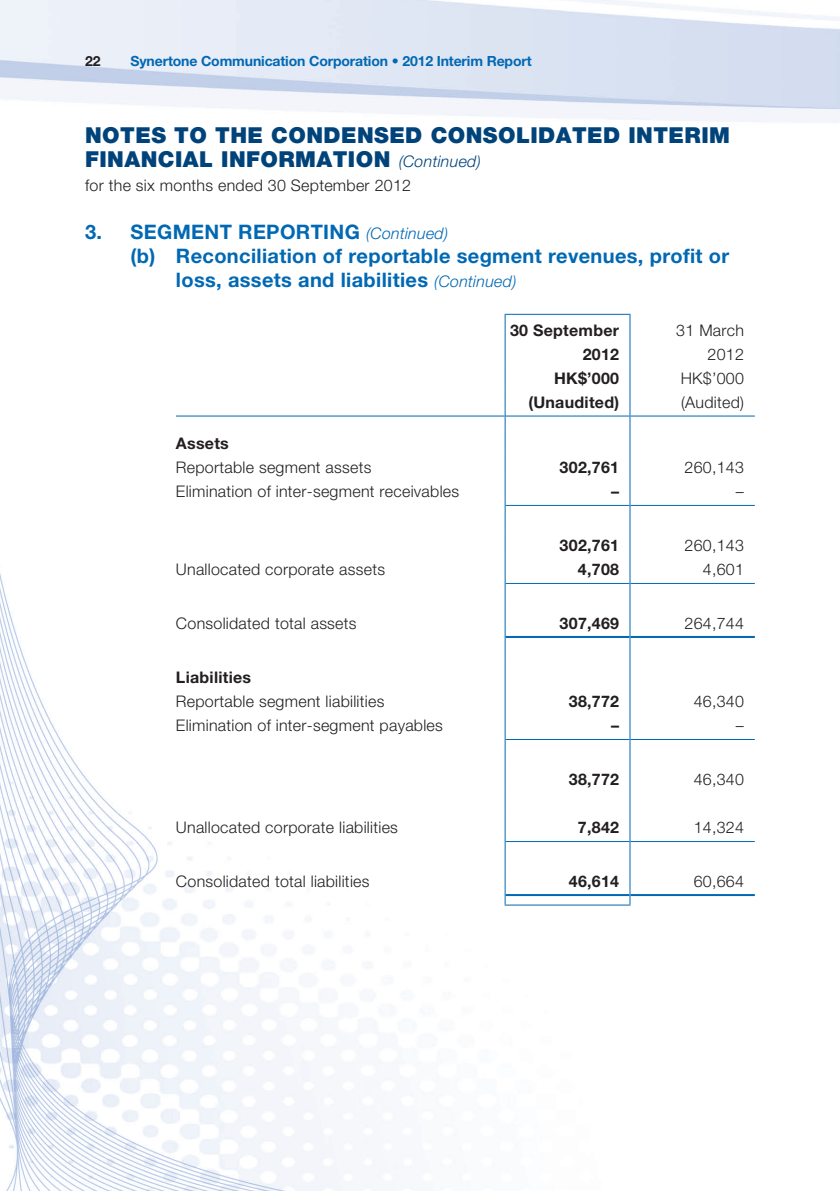
<style>
.page{position:relative;width:840px;height:1191px;background:#fff}
.page>*{position:absolute;margin:0;border:0;box-sizing:border-box;transform-origin:0 0}
.t1{font:900 22px/24px "Helvetica Neue LT Std";letter-spacing:.02em;color:#00437a}
.t2{font:700 20px "Helvetica Neue LT Std";letter-spacing:.015em;color:#0168b3}
.t3{font:300 16px/24px "Helvetica Neue LT Std";letter-spacing:.015em;color:#231f20;text-align:right}
.t4{font:700 16px/24px "Helvetica Neue LT Std";letter-spacing:.015em;color:#231f20;text-align:right}
.t5{font:700 14px "Helvetica Neue LT Std";letter-spacing:-.01em;color:#0168b3}
.t6{font:700 14px "Helvetica Neue LT Std";color:#231f20}
.s1{font-family:"Univers LT Std";font-weight:300}
.s2{font-weight:300;font-style:italic;font-size:16px}
</style>
<div class="page">
<img style="left:0;top:0;width:839px;height:1191px">
<hr style="left:504px;top:314px;width:126px;height:1px;background:#0168b3">
<hr style="left:504px;top:904px;width:126px;height:1px;background:#0168b3">
<hr style="left:504px;top:315px;width:1px;height:48px;background:#0168b3">
<svg style="left:504px;top:363px;width:1px;height:541px"></svg>
<hr style="left:629px;top:315px;width:1px;height:48px;background:#0168b3">
<svg style="left:629px;top:363px;width:1px;height:541px"></svg>
<hr style="left:176px;top:415px;width:328px;height:1px;background:#0168b3">
<hr style="left:505px;top:415px;width:124px;height:1px;background:#0168b3">
<hr style="left:630px;top:415px;width:124px;height:1px;background:#0168b3">
<hr style="left:505px;top:505px;width:124px;height:1px;background:#0168b3">
<hr style="left:630px;top:505px;width:124px;height:1px;background:#0168b3">
<hr style="left:505px;top:583px;width:124px;height:1px;background:#0168b3">
<hr style="left:630px;top:583px;width:124px;height:1px;background:#0168b3">
<hr style="left:505px;top:636px;width:124px;height:2px;background:#0168b3">
<hr style="left:630px;top:636px;width:124px;height:2px;background:#0168b3">
<hr style="left:505px;top:739px;width:124px;height:1px;background:#0168b3">
<hr style="left:630px;top:739px;width:124px;height:1px;background:#0168b3">
<hr style="left:505px;top:841px;width:124px;height:1px;background:#0168b3">
<hr style="left:630px;top:841px;width:124px;height:1px;background:#0168b3">
<hr style="left:505px;top:894px;width:124px;height:2px;background:#0168b3">
<hr style="left:630px;top:894px;width:124px;height:2px;background:#0168b3">
<p class="t6" style="left:85px;top:53px;width:17px">22</p>
<p class="t5" style="left:130px;top:53px;width:402px">Synertone Communication Corporation <span class="s1">•</span> 2012 Interim Report</p>
<h1 class="t1" style="left:85px;top:123px;width:646px">NOTES TO THE CONDENSED CONSOLIDATED INTERIM<br>FINANCIAL INFORMATION <span class="s2">(Continued)</span></h1>
<p class="t3" style="left:85px;top:173px;width:327px">for the six months ended 30 September 2012</p>
<p class="t2" style="left:85px;top:219px;width:364px">3. SEGMENT REPORTING <span class="s2">(Continued)</span></p>
<p class="t2" style="left:130px;top:243px;width:600px">(b) Reconciliation of reportable segment revenues, profit or</p>
<p class="t2" style="left:176px;top:267px;width:342px">loss, assets and liabilities <span class="s2">(Continued)</span></p>
<p class="t4" style="left:509px;top:318px;width:111px">30 September<br>2012</p>
<p class="t3" style="left:676px;top:318px;width:69px">31 March<br>2012</p>
<p class="t4" style="left:553px;top:366px;width:67px">HK$’000</p>
<p class="t3" style="left:680px;top:366px;width:65px">HK$’000</p>
<p class="t4" style="left:528px;top:390px;width:92px">(Unaudited)</p>
<p class="t3" style="left:680px;top:390px;width:64px">(Audited)</p>
<p class="t4" style="left:176px;top:431px;width:54px">Assets</p>
<p class="t3" style="left:176px;top:455px;width:197px">Reportable segment assets</p>
<p class="t4" style="left:559px;top:455px;width:61px">302,761</p>
<p class="t3" style="left:684px;top:455px;width:61px">260,143</p>
<p class="t3" style="left:176px;top:479px;width:284px">Elimination of inter-segment receivables</p>
<p class="t4" style="left:610px;top:479px;width:9px">–</p>
<p class="t3" style="left:735px;top:479px;width:9px">–</p>
<p class="t4" style="left:559px;top:533px;width:61px">302,761</p>
<p class="t3" style="left:684px;top:533px;width:61px">260,143</p>
<p class="t3" style="left:176px;top:557px;width:210px">Unallocated corporate assets</p>
<p class="t4" style="left:577px;top:557px;width:43px">4,708</p>
<p class="t3" style="left:702px;top:557px;width:43px">4,601</p>
<p class="t3" style="left:176px;top:611px;width:182px">Consolidated total assets</p>
<p class="t4" style="left:559px;top:611px;width:61px">307,469</p>
<p class="t3" style="left:684px;top:611px;width:61px">264,744</p>
<p class="t4" style="left:176px;top:665px;width:77px">Liabilities</p>
<p class="t3" style="left:176px;top:689px;width:210px">Reportable segment liabilities</p>
<p class="t4" style="left:568px;top:689px;width:52px">38,772</p>
<p class="t3" style="left:693px;top:689px;width:52px">46,340</p>
<p class="t3" style="left:176px;top:713px;width:268px">Elimination of inter-segment payables</p>
<p class="t4" style="left:610px;top:713px;width:9px">–</p>
<p class="t3" style="left:735px;top:713px;width:9px">–</p>
<p class="t4" style="left:568px;top:767px;width:52px">38,772</p>
<p class="t3" style="left:693px;top:767px;width:52px">46,340</p>
<p class="t3" style="left:176px;top:815px;width:223px">Unallocated corporate liabilities</p>
<p class="t4" style="left:577px;top:815px;width:43px">7,842</p>
<p class="t3" style="left:693px;top:815px;width:52px">14,324</p>
<p class="t3" style="left:176px;top:869px;width:195px">Consolidated total liabilities</p>
<p class="t4" style="left:568px;top:869px;width:52px">46,614</p>
<p class="t3" style="left:693px;top:869px;width:52px">60,664</p>
</div>
